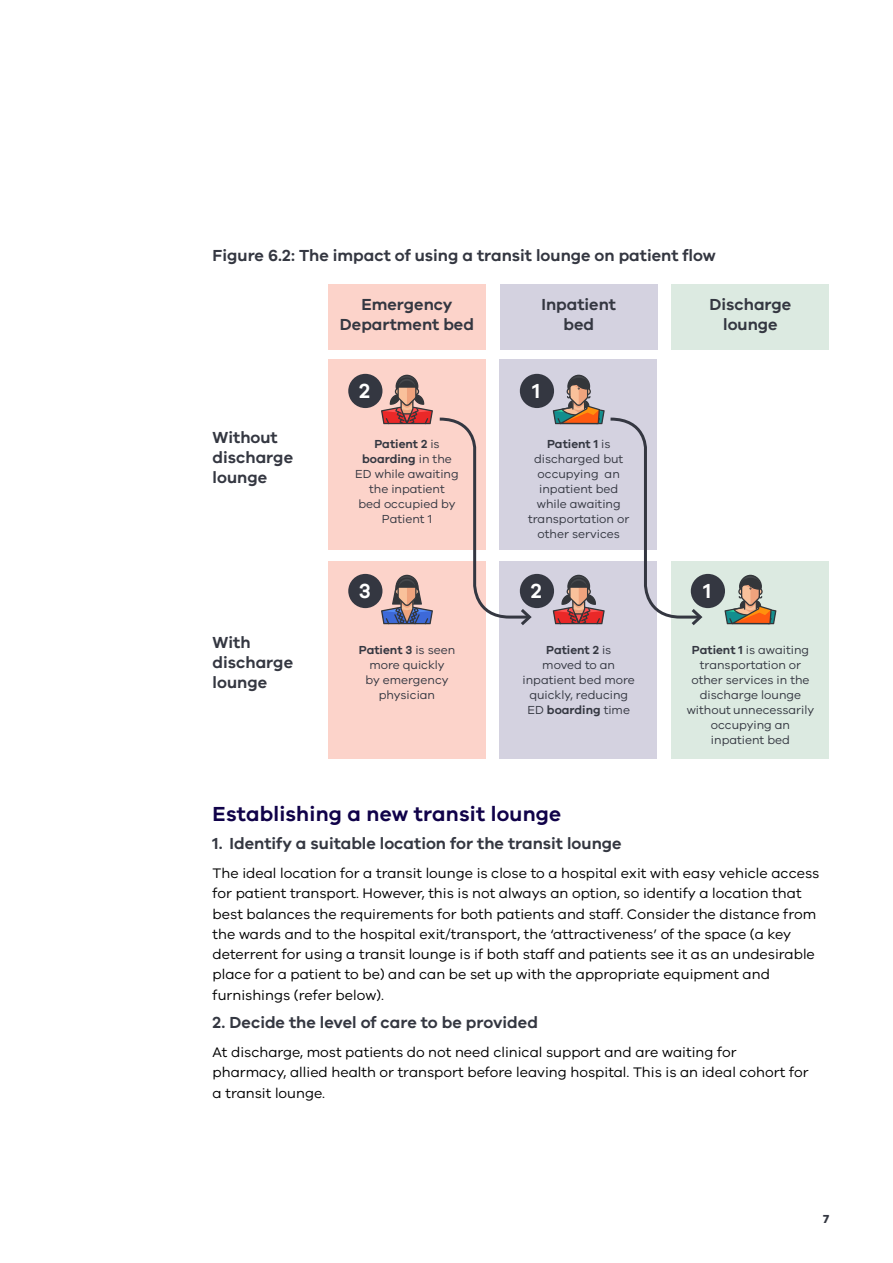
<style>
.page{position:relative;width:893px;height:1263px;background:#fff}
.page>*{position:absolute;margin:0;border:0;box-sizing:border-box;transform-origin:0 0}
.Heading_2_Text{font:600 21px "VIC";letter-spacing:.01em;color:#100249}
.Diagram_X-large{font:600 21px "VIC";color:#fff}
.Heading_3_Text{font:600 16.5px "VIC";color:#343741}
.Diagram_Large_Bold{font:600 16.5px/20.2px "VIC";color:#343741;text-align:center}
.Body_Copy{font:14.25px/20.2px "VIC";color:#000}
.Diagram_body{font:12px/15px "VIC";color:#343741;text-align:center}
.t1{font:700 12px "VIC";color:#343741}
.s1{font-weight:600}
</style>
<div class="page">
<div style="left:328px;top:360px;width:158px;height:190px;background:#fcd3ca"></div>
<div style="left:328px;top:561px;width:158px;height:198px;background:#fcd3ca"></div>
<div style="left:499px;top:360px;width:157px;height:190px;background:#d4d2e0"></div>
<div style="left:499px;top:561px;width:157px;height:198px;background:#d4d2e0"></div>
<div style="left:672px;top:561px;width:157px;height:198px;background:#dceae1"></div>
<div style="left:328px;top:285px;width:158px;height:65px;background:#fcd3ca"></div>
<div style="left:500px;top:285px;width:157px;height:65px;background:#d4d2e0"></div>
<div style="left:672px;top:285px;width:157px;height:65px;background:#dceae1"></div>
<svg style="left:724px;top:575px;width:52px;height:49px"></svg>
<div style="left:520px;top:374px;width:34px;height:34px;background:#343741;border-radius:50%"></div>
<div style="left:520px;top:574px;width:34px;height:34px;background:#343741;border-radius:50%"></div>
<div style="left:348px;top:374px;width:34px;height:34px;background:#343741;border-radius:50%"></div>
<div style="left:348px;top:574px;width:34px;height:34px;background:#343741;border-radius:50%"></div>
<div style="left:691px;top:574px;width:34px;height:34px;background:#343741;border-radius:50%"></div>
<svg style="left:553px;top:375px;width:152px;height:253px"></svg>
<svg style="left:381px;top:375px;width:153px;height:250px"></svg>
<h3 class="Heading_3_Text" style="left:213px;top:245px;width:505px">Figure 6.2: The impact of using a transit lounge on patient flow</h3>
<h3 class="Diagram_Large_Bold" style="left:340px;top:294px;width:135px">Emergency<br>Department bed</h3>
<h3 class="Diagram_Large_Bold" style="left:541px;top:294px;width:76px">Inpatient bed</h3>
<h3 class="Diagram_Large_Bold" style="left:709px;top:294px;width:83px">Discharge lounge</h3>
<h3 class="Diagram_Large_Bold" style="left:213px;top:427px;width:82px;text-align:left">Without discharge lounge</h3>
<h3 class="Diagram_X-large" style="left:359px;top:378px;width:12px">2</h3>
<h3 class="Diagram_body" style="left:355px;top:436px;width:105px"><span class="s1">Patient 2</span> is <span class="s1">boarding</span> in the<br>ED while awaiting the inpatient<br>bed occupied by<br>Patient 1</h3>
<h3 class="Diagram_X-large" style="left:532px;top:378px;width:9px">1</h3>
<h3 class="Diagram_body" style="left:528px;top:436px;width:103px"><span class="s1">Patient 1</span> is discharged but occupying an inpatient bed while awaiting transportation or other services</h3>
<h3 class="Diagram_X-large" style="left:359px;top:578px;width:13px">3</h3>
<h3 class="Diagram_X-large" style="left:703px;top:578px;width:9px">1</h3>
<h3 class="Diagram_X-large" style="left:531px;top:578px;width:12px">2</h3>
<h3 class="Diagram_Large_Bold" style="left:213px;top:631px;width:82px;text-align:left">With discharge lounge</h3>
<h3 class="Diagram_body" style="left:687px;top:642px;width:129px"><span class="s1">Patient 1</span> is awaiting transportation or other services in the discharge lounge without unnecessarily occupying an inpatient bed</h3>
<h3 class="Diagram_body" style="left:359px;top:642px;width:98px"><span class="s1">Patient 3</span> is seen more quickly<br>by emergency physician</h3>
<h3 class="Diagram_body" style="left:522px;top:642px;width:114px"><span class="s1">Patient 2</span> is<br>moved to an inpatient bed more quickly, reducing<br>ED <span class="s1">boarding</span> time</h3>
<h2 class="Heading_2_Text" style="left:213px;top:801px;width:350px">Establishing a new transit lounge</h2>
<p class="Heading_3_Text" style="left:213px;top:834px;width:410px">1. Identify a suitable location for the transit lounge</p>
<p class="Body_Copy" style="left:213px;top:863px;width:608px">The ideal location for a transit lounge is close to a hospital exit with easy vehicle access for patient transport. However, this is not always an option, so identify a location that best balances the requirements for both patients and staff. Consider the distance from the wards and to the hospital exit/transport, the ‘attractiveness’ of the space (a key deterrent for using a transit lounge is if both staff and patients see it as an undesirable place for a patient to be) and can be set up with the appropriate equipment and furnishings (refer below).</p>
<p class="Heading_3_Text" style="left:213px;top:1013px;width:327px">2. Decide the level of care to be provided</p>
<p class="Body_Copy" style="left:213px;top:1042px;width:597px">At discharge, most patients do not need clinical support and are waiting for pharmacy, allied health or transport before leaving hospital. This is an ideal cohort for a transit lounge.</p>
<p class="t1" style="left:823px;top:1211px;width:8px">7</p>
</div>
